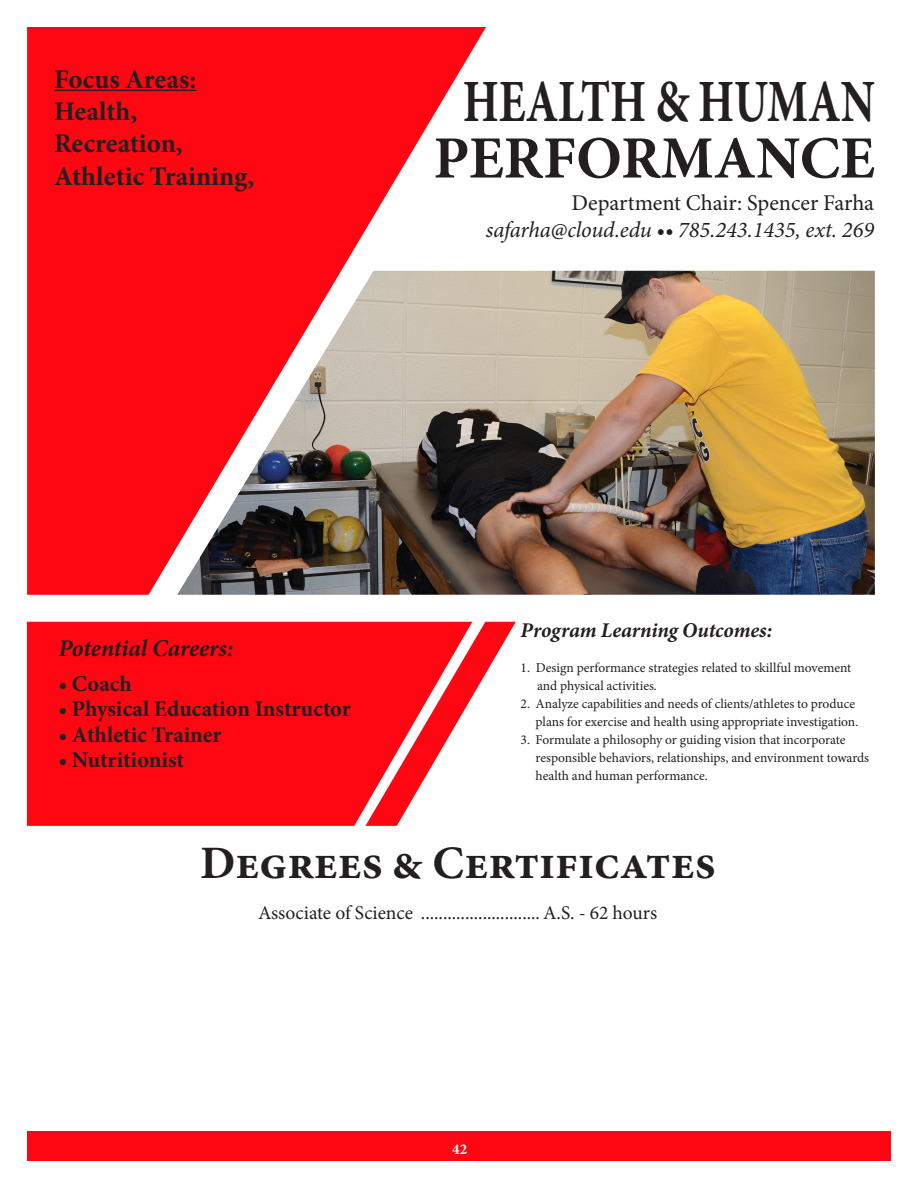
<style>
.page{position:relative;width:918px;height:1188px;background:#fff}
.page>*{position:absolute;margin:0;border:0;box-sizing:border-box;transform-origin:0 0}
.t1{font:700 60px/57px "Minion Pro";color:#231f20;text-align:center;scale:.77 1}
.t2{font:700 46.5px "Minion Pro";color:#231f20}
.t3{font:700 27px/32.4px "Minion Pro";color:#231f20}
.t4{font:italic 700 24px "Minion Pro";letter-spacing:-.005em;color:#231f20}
.t5{font:700 22.5px "Minion Pro";color:#231f20}
.t6{font:italic 22.5px "Minion Pro";color:#231f20}
.t7{font:22.5px "Minion Pro";color:#231f20}
.t8{font:italic 700 21px "Minion Pro";letter-spacing:-.005em;color:#231f20}
.t9{font:19.5px "Minion Pro";color:#231f20}
.t10{font:700 15px "Minion Pro";color:#fff}
.t11{font:13.5px/18px "Minion Pro";letter-spacing:-.005em;color:#231f20}
</style>
<div class="page">
<svg style="left:27px;top:27px;width:459px;height:568px;fill:#fe0612"></svg>
<img style="left:177px;top:271px;width:698px;height:324px">
<div style="left:27px;top:622px;width:338px;height:204px;background:#fe0612"></div>
<svg style="left:365px;top:622px;width:151px;height:204px"></svg>
<div style="left:27px;top:1131px;width:864px;height:30px;background:#fe0612"></div>
<hr style="left:54px;top:90px;width:142px;height:1px;background:#231f20">
<h3 class="t3" style="left:54px;top:63px;width:202px">Focus Areas:<br>Health,<br>Recreation,<br>Athletic Training,</h3>
<h1 class="t1" style="left:433px;top:72px;width:575px">HEALTH &amp; HUMAN<br>PERFORMANCE</h1>
<h3 class="t7" style="left:572px;top:188px;width:304px">Department Chair: Spencer Farha</h3>
<h3 class="t6" style="left:486px;top:214px;width:390px">safarha@cloud.edu •• 785.243.1435, ext. 269</h3>
<h3 class="t4" style="left:58px;top:632px;width:176px">Potential Careers:</h3>
<h3 class="t5" style="left:58px;top:668px;width:75px">• Coach</h3>
<h3 class="t5" style="left:58px;top:693px;width:294px">• Physical Education Instructor</h3>
<h3 class="t5" style="left:58px;top:719px;width:165px">• Athletic Trainer</h3>
<h3 class="t5" style="left:58px;top:744px;width:127px">• Nutritionist</h3>
<h3 class="t8" style="left:521px;top:615px;width:253px">Program Learning Outcomes:</h3>
<p class="t11" style="left:537px;top:659px;width:316px;text-indent:-16px">1. Design performance strategies related to skillful movement and physical activities.</p>
<p class="t11" style="left:521px;top:695px;width:339px;text-align:right">2. Analyze capabilities and needs of clients/athletes to produce plans for exercise and health using appropriate investigation.</p>
<p class="t11" style="left:536px;top:731px;width:335px;text-indent:-15px">3. Formulate a philosophy or guiding vision that incorporate responsible behaviors, relationships, and environment towards health and human performance.</p>
<h2 class="t2" style="left:200px;top:830px;width:517px">Degrees &amp; Certificates</h2>
<h3 class="t9" style="left:258px;top:899px;width:401px">Associate of Science ........................... A.S. - 62 hours</h3>
<p class="t10" style="left:452px;top:1139px;width:16px">42</p>
</div>
